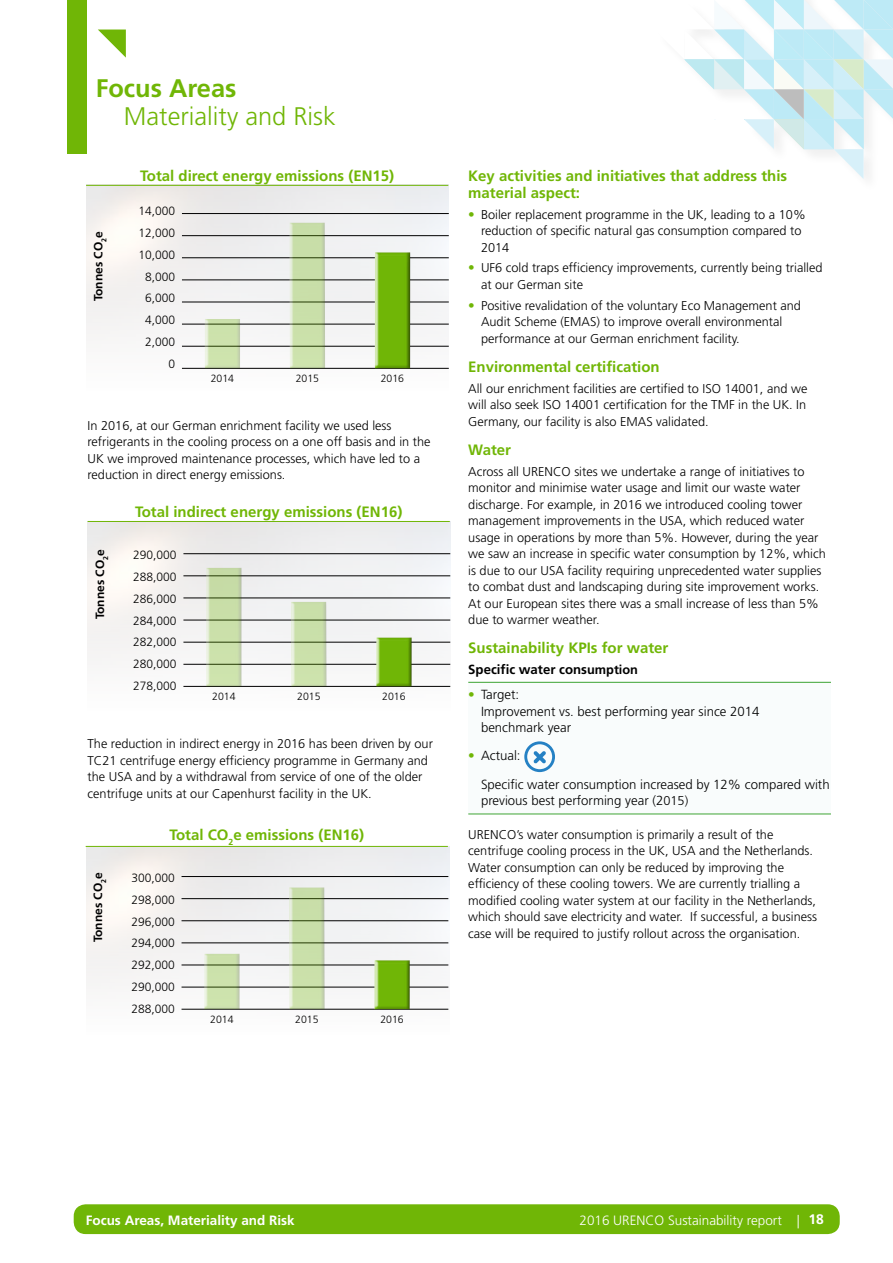
<style>
.page{position:relative;width:893px;height:1263px;background:#fff}
.page>*{position:absolute;margin:0;border:0;box-sizing:border-box;transform-origin:0 0}
.t1{font:300 25.5px "Frutiger";color:#70b606}
.t2{font:700 25.5px "Frutiger";color:#70b606}
.t3{font:700 15px/16.5px "Frutiger";color:#70b606}
.t4{font:700 15px "Frutiger LT Std";color:#70b606}
.t5{font:300 13.5px "Frutiger";color:#fff}
.t6{font:700 13.5px "Frutiger";color:#fff}
.t7{font:300 13.2px/16.5px "Frutiger";color:#000}
.t8{font:700 13.2px "Frutiger";color:#000}
.t9{font:300 12.75px/16.5px "Frutiger";color:#000}
.t10{font:300 12px/21.8px "Frutiger";color:#000;text-align:justify}
.t11{font:700 12px "Frutiger";color:#000}
.t12{font:300 10.5px "Frutiger";color:#000}
.s1{font-size:13.2px;color:#70b606}
.s2{font-size:12.75px}
.s3{color:#70b606}
.s4{font-weight:700;font-size:13.8px}
</style>
<div class="page">
<svg style="left:684px;top:0;width:209px;height:179px"></svg>
<img style="left:88px;top:522px;width:362px;height:164px">
<img style="left:86px;top:185px;width:363px;height:184px">
<div style="left:468px;top:681px;width:363px;height:133px;background:#f9fcfc"></div>
<div style="left:74px;top:1204px;width:766px;height:30px;background:#70b606;border-radius:12px"></div>
<div style="left:67px;top:0;width:19px;height:153px;background:#70b606"></div>
<svg style="left:98px;top:30px;width:28px;height:28px"></svg>
<hr style="left:468px;top:682px;width:363px;height:1px;background:#3fa535">
<hr style="left:468px;top:814px;width:363px;height:1px;background:#3fa535">
<svg style="left:533px;top:751px;width:13px;height:12px"></svg>
<div style="left:524px;top:741px;width:31px;height:31px;border:3px solid #2581c4;border-radius:50%"></div>
<hr style="left:86px;top:185px;width:362px;height:1px;background:#70b606">
<hr style="left:182px;top:235px;width:267px;height:1px;background:#000">
<hr style="left:182px;top:257px;width:267px;height:1px;background:#000">
<hr style="left:182px;top:280px;width:267px;height:1px;background:#000">
<hr style="left:182px;top:302px;width:267px;height:1px;background:#000">
<hr style="left:182px;top:324px;width:267px;height:1px;background:#000">
<hr style="left:182px;top:346px;width:267px;height:1px;background:#000">
<hr style="left:182px;top:368px;width:267px;height:1px;background:#000">
<div style="left:203px;top:317px;width:33px;height:53px;background:#fff;opacity:.75"></div>
<div style="left:204px;top:317px;width:37px;height:53px;background:#000;opacity:.75"></div>
<div style="left:288px;top:221px;width:32px;height:149px;background:#fff;opacity:.75"></div>
<div style="left:290px;top:221px;width:36px;height:149px;background:#000;opacity:.75"></div>
<div style="left:372px;top:250px;width:34px;height:120px;background:#fff;opacity:.75"></div>
<div style="left:375px;top:250px;width:36px;height:120px;background:#000;opacity:.75"></div>
<hr style="left:182px;top:213px;width:267px;height:1px;background:#000">
<hr style="left:88px;top:521px;width:362px;height:1px;background:#70b606">
<hr style="left:183px;top:553px;width:267px;height:1px;background:#000">
<hr style="left:183px;top:575px;width:267px;height:1px;background:#000">
<hr style="left:183px;top:598px;width:267px;height:1px;background:#000">
<hr style="left:183px;top:620px;width:267px;height:1px;background:#000">
<hr style="left:183px;top:642px;width:267px;height:1px;background:#000">
<hr style="left:183px;top:664px;width:267px;height:1px;background:#000">
<hr style="left:183px;top:686px;width:267px;height:1px;background:#000">
<div style="left:205px;top:566px;width:32px;height:122px;background:#fff;opacity:.75"></div>
<div style="left:206px;top:566px;width:37px;height:122px;background:#000;opacity:.75"></div>
<div style="left:289px;top:600px;width:33px;height:88px;background:#fff;opacity:.75"></div>
<div style="left:291px;top:600px;width:37px;height:88px;background:#000;opacity:.75"></div>
<div style="left:374px;top:635px;width:33px;height:53px;background:#fff;opacity:.75"></div>
<div style="left:376px;top:635px;width:37px;height:53px;background:#000;opacity:.75"></div>
<hr style="left:86px;top:846px;width:362px;height:1px;background:#70b606">
<hr style="left:182px;top:876px;width:266px;height:1px;background:#000">
<hr style="left:182px;top:898px;width:266px;height:1px;background:#000">
<hr style="left:182px;top:920px;width:266px;height:1px;background:#000">
<hr style="left:182px;top:942px;width:266px;height:1px;background:#000">
<hr style="left:182px;top:965px;width:266px;height:1px;background:#000">
<hr style="left:182px;top:987px;width:266px;height:1px;background:#000">
<hr style="left:182px;top:1009px;width:266px;height:1px;background:#000">
<div style="left:203px;top:952px;width:32px;height:59px;background:#fff;opacity:.75"></div>
<div style="left:204px;top:952px;width:37px;height:59px;background:#000;opacity:.75"></div>
<div style="left:287px;top:886px;width:33px;height:125px;background:#fff;opacity:.75"></div>
<div style="left:289px;top:886px;width:37px;height:125px;background:#000;opacity:.75"></div>
<div style="left:372px;top:958px;width:33px;height:53px;background:#fff;opacity:.75"></div>
<div style="left:374px;top:958px;width:37px;height:53px;background:#000;opacity:.75"></div>
<h1 class="t2" style="left:96px;top:73px;width:142px">Focus Areas</h1>
<h1 class="t1" style="left:124px;top:101px;width:213px">Materiality and Risk</h1>
<p class="t11" style="left:91px;top:301px;width:71px;rotate:-90deg">Tonnes CO<sub>2</sub>e</p>
<p class="t4" style="left:140px;top:167px;width:255px">Total direct energy emissions (EN15)</p>
<p class="t10" style="left:138px;top:200px;width:38px;text-align:right">14,000<br>12,000<br>10,000<br>8,000<br>6,000<br>4,000<br>2,000<br>0</p>
<p class="t12" style="left:211px;top:373px;width:25px">2014</p>
<p class="t12" style="left:296px;top:373px;width:25px">2015</p>
<p class="t12" style="left:381px;top:373px;width:25px">2016</p>
<p class="t9" style="left:88px;top:417px;width:344px">In 2016, at our German enrichment facility we used less refrigerants in the cooling process on a one off basis and in the UK we improved maintenance processes, which have led to a reduction in direct energy emissions.</p>
<p class="t4" style="left:135px;top:503px;width:269px">Total indirect energy emissions (EN16)</p>
<p class="t11" style="left:93px;top:619px;width:71px;rotate:-90deg">Tonnes CO<sub>2</sub>e</p>
<p class="t10" style="left:133px;top:544px;width:45px">290,000<br>288,000<br>286,000<br>284,000<br>282,000<br>280,000<br>278,000</p>
<p class="t12" style="left:212px;top:691px;width:25px">2014</p>
<p class="t12" style="left:297px;top:691px;width:25px">2015</p>
<p class="t12" style="left:382px;top:691px;width:25px">2016</p>
<p class="t9" style="left:88px;top:736px;width:347px">The reduction in indirect energy in 2016 has been driven by our TC21 centrifuge energy efficiency programme in Germany and the USA and by a withdrawal from service of one of the older centrifuge units at our Capenhurst facility in the UK.</p>
<p class="t4" style="left:169px;top:825px;width:196px">Total CO<sub>2</sub>e emissions (EN16)</p>
<p class="t11" style="left:91px;top:942px;width:71px;rotate:-90deg">Tonnes CO<sub>2</sub>e</p>
<p class="t10" style="left:131px;top:867px;width:45px">300,000<br>298,000<br>296,000<br>294,000<br>292,000<br>290,000<br>288,000</p>
<p class="t12" style="left:210px;top:1013px;width:25px">2014</p>
<p class="t12" style="left:295px;top:1013px;width:25px">2015</p>
<p class="t12" style="left:380px;top:1013px;width:25px">2016</p>
<p class="t3" style="left:468px;top:168px;width:320px">Key activities and initiatives that address this material aspect:</p>
<p class="t9" style="left:481px;top:206px;width:326px;text-indent:-13px"><span class="s1">•</span> Boiler replacement programme in the UK, leading to a 10% reduction of specific natural gas consumption compared to<br>2014</p>
<p class="t9" style="left:481px;top:260px;width:343px;text-indent:-13px"><span class="s1">•</span> UF6 cold traps efficiency improvements, currently being trialled at our German site</p>
<p class="t9" style="left:481px;top:297px;width:321px;text-indent:-13px"><span class="s1">•</span> Positive revalidation of the voluntary Eco Management and<br>Audit Scheme (EMAS) to improve overall environmental performance at our German enrichment facility.</p>
<p class="t3" style="left:468px;top:358px;width:193px">Environmental certification</p>
<p class="t9" style="left:468px;top:380px;width:341px;text-align:justify">All our enrichment facilities are certified to ISO 14001, and we will also seek ISO 14001 certification for the TMF in the UK. In Germany, our facility is also EMAS validated.</p>
<p class="t3" style="left:468px;top:441px;width:44px">Water</p>
<p class="t9" style="left:468px;top:463px;width:359px">Across all URENCO sites we undertake a range of initiatives to monitor and minimise water usage and limit our waste water discharge. For example, in 2016 we introduced cooling tower management improvements in the USA, which reduced water usage in operations by more than 5%. However, during the year we saw an increase in specific water consumption by 12%, which is due to our USA facility requiring unprecedented water supplies to combat dust and landscaping during site improvement works.<br>At our European sites there was a small increase of less than 5% due to warmer weather.</p>
<p class="t3" style="left:468px;top:640px;width:202px">Sustainability KPIs for water</p>
<p class="t8" style="left:468px;top:662px;width:171px">Specific water cons<span class="s2">umption</span></p>
<p class="t7" style="left:481px;top:687px;width:280px;text-indent:-13px"><span class="s3">•</span> Target:<br>Improvement vs. best performing year since 2014 benchmark year</p>
<p class="t7" style="left:481px;top:741px;width:350px;line-height:28.5px;text-indent:-13px"><span class="s3">•</span> Actual:<br>Specific water consumption increased by 12% compared with</p>
<p class="t7" style="left:481px;top:792px;width:209px">previous best performing year (2<span class="s2">015)</span></p>
<p class="t9" style="left:468px;top:826px;width:350px">URENCO’s water consumption is primarily a result of the centrifuge cooling process in the UK, USA and the Netherlands.<br>Water consumption can only be reduced by improving the efficiency of these cooling towers. We are currently trialling a modified cooling water system at our facility in the Netherlands, which should save electricity and water. If successful, a business case will be required to justify rollout across the organisation.</p>
<p class="t6" style="left:86px;top:1212px;width:211px">Focus Areas, Materiality and Risk</p>
<p class="t5" style="left:579px;top:1212px;width:246px">2016 URENCO Sustainability report | <span class="s4">18</span></p>
</div>
